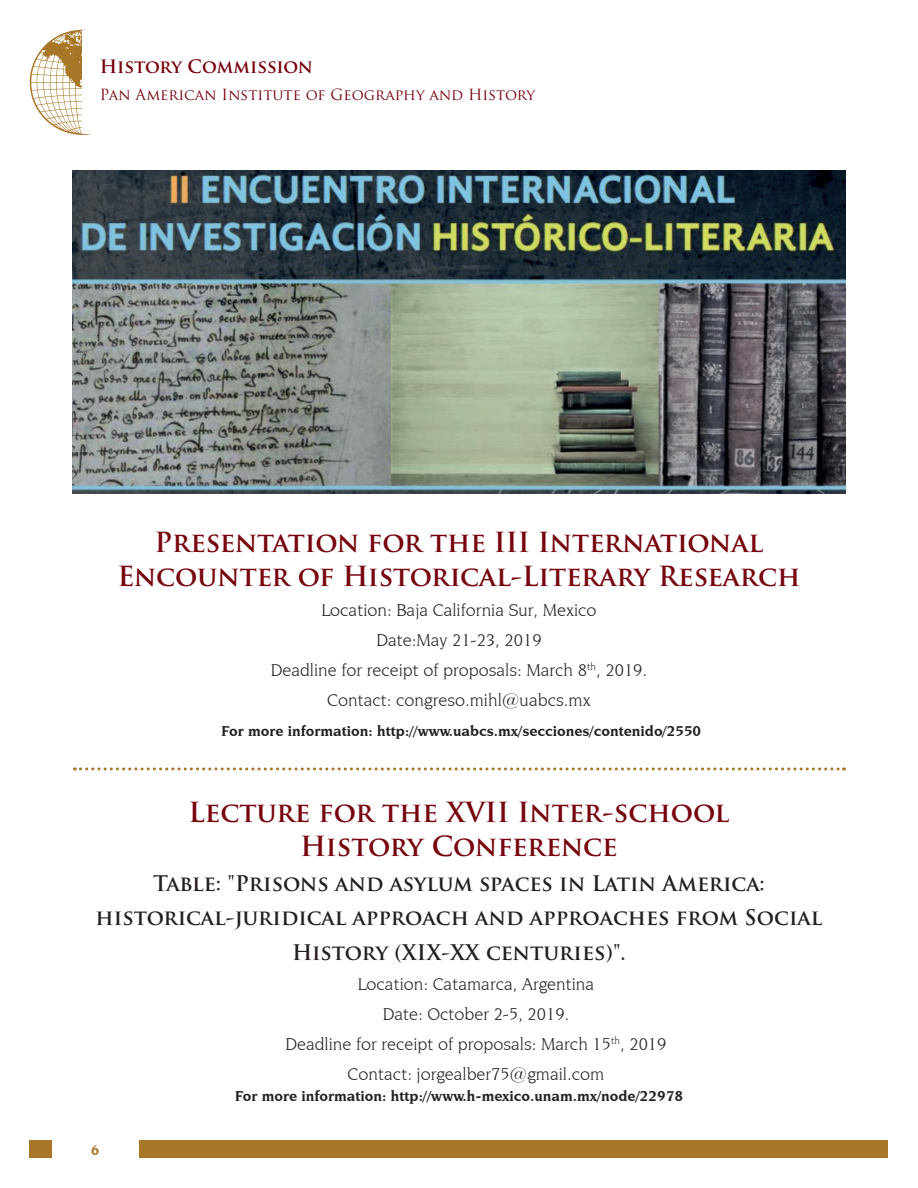
<style>
.page{position:relative;width:918px;height:1188px;background:#fff}
.page>*{position:absolute;margin:0;border:0;box-sizing:border-box;transform-origin:0 0}
.t1{font:700 27px/34.5px "Trajan Pro";letter-spacing:-.005em;color:#76030d;text-align:center}
.t2{font:700 21px/34.5px "Trajan Pro";color:#231f20;text-align:center}
.t3{font:18px/30px "Novarese IT Cby BT";color:#231f20;text-align:center}
.t4{font:700 18px "Trajan Pro";letter-spacing:-.005em;color:#76030d}
.t5{font:700 15px "Novarese IT Cby BT";color:#231f20}
.t6{font:15px "Trajan Pro";color:#76030d}
.t7{font:700 15px "Novarese IT Cby BT";color:#a77626}
</style>
<div class="page">
<div style="left:30px;top:1140px;width:858px;height:18px;background:#a77626"></div>
<div style="left:52px;top:1140px;width:86px;height:19px;background:#fff"></div>
<svg style="left:30px;top:30px;width:62px;height:105px"></svg>
<div style="left:82px;top:30px;width:63px;height:104px;background:#fff"></div>
<svg style="left:74px;top:767px;width:771px;height:3px"></svg>
<img style="left:73px;top:171px;width:772px;height:322px">
<p class="t4" style="left:100px;top:55px;width:215px">History Commission</p>
<p class="t6" style="left:100px;top:85px;width:437px">Pan American Institute of Geography and History</p>
<h1 class="t1" style="left:118px;top:525px;width:684px">Presentation for the III International<br>Encounter of Historical-Literary Research</h1>
<p class="t3" style="left:271px;top:595px;width:378px">Location: Baja California Sur, Mexico<br>Date:May 21-23, 2019<br>Deadline for receipt of proposals: March 8<sup>th</sup>, 2019.<br>Contact: congreso.mihl@uabcs.mx</p>
<p class="t5" style="left:221px;top:722px;width:481px">For more information: http://www.uabcs.mx/secciones/contenido/2550</p>
<h1 class="t1" style="left:189px;top:795px;width:542px">Lecture for the XVII Inter-school<br>History Conference</h1>
<p class="t2" style="left:96px;top:866px;width:728px">Table: "Prisons and asylum spaces in Latin America: historical-juridical approach and approaches from Social<br>History (XIX-XX centuries)".</p>
<p class="t3" style="left:286px;top:969px;width:382px">Location: Catamarca, Argentina<br>Date: October 2-5, 2019.<br>Deadline for receipt of proposals: March 15<sup>th</sup>, 2019<br>Contact: jorgealber75@gmail.com</p>
<p class="t5" style="left:235px;top:1087px;width:449px">For more information: http://www.h-mexico.unam.mx/node/22978</p>
<p class="t7" style="left:91px;top:1141px;width:10px">6</p>
</div>
